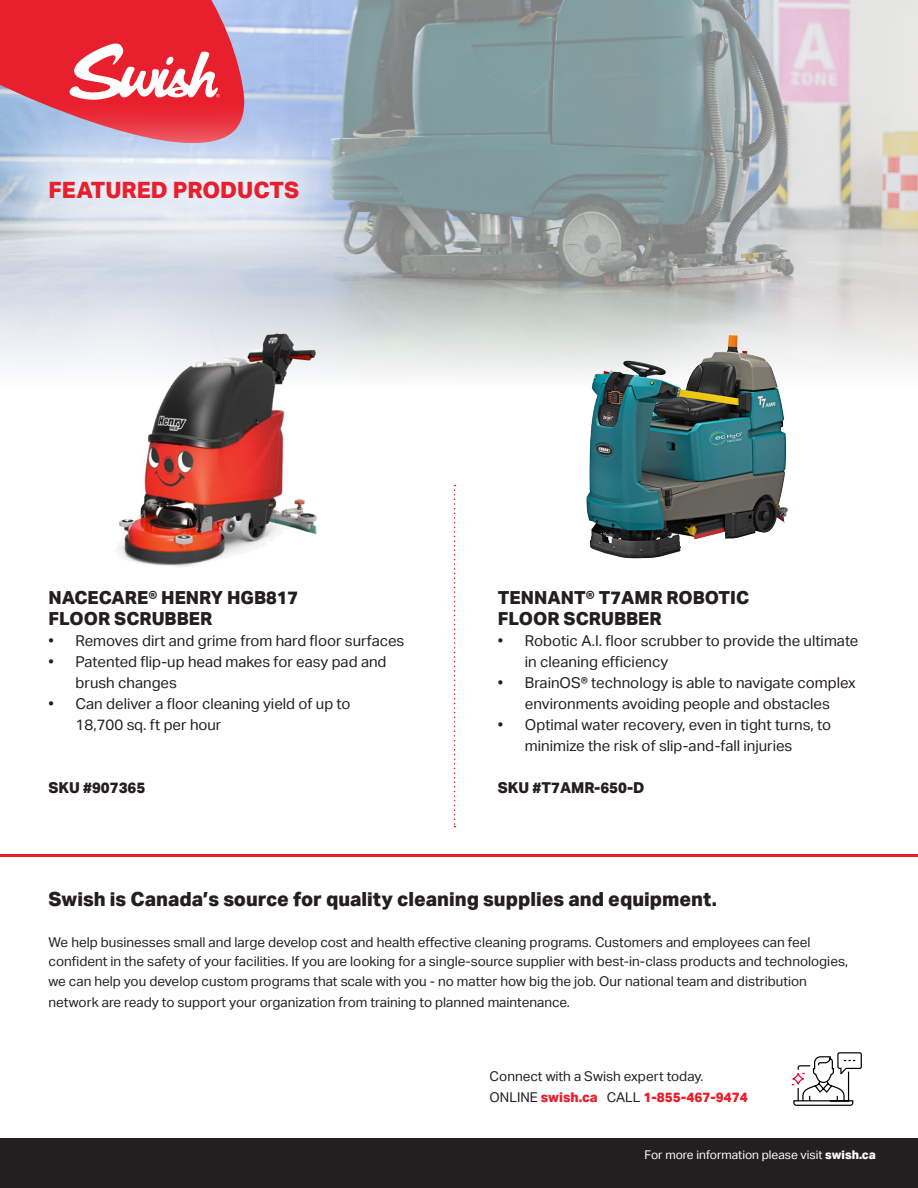
<style>
.page{position:relative;width:918px;height:1188px;background:#fff}
.page>*{position:absolute;margin:0;border:0;box-sizing:border-box;transform-origin:0 0}
.t1{font:800 22.5px "Aktiv Grotesk";color:#e81f2c}
.t2{font:800 19.5px "Aktiv Grotesk";color:#231f20}
.t3{font:800 18px/21px "Aktiv Grotesk";color:#231f20}
.t4{font:15px/21px "Aktiv Grotesk";color:#231f20}
.t5{font:800 15px "Aktiv Grotesk";color:#231f20}
.t6{font:13.5px/19.5px "Aktiv Grotesk";color:#231f20}
.t7{font:800 13.5px "Aktiv Grotesk";color:#e81f2c}
.t8{font:12px "Aktiv Grotesk";color:#fff}
.s1{font-weight:400;color:#231f20}
.s2{font-weight:800}
</style>
<div class="page">
<img style="left:0;top:0;width:918px;height:509px">
<svg style="left:0;top:0;width:247px;height:98px"></svg>
<div style="left:0;top:1138px;width:918px;height:50px;background:#231f20"></div>
<img style="left:93px;top:329px;width:254px;height:238px">
<img style="left:545px;top:319px;width:282px;height:240px">
<svg style="left:0;top:98px;width:379px;height:184px"></svg>
<svg style="left:791px;top:1052px;width:71px;height:54px"></svg>
<hr style="left:0;top:854px;width:918px;height:3px;background:#e81f2c">
<svg style="left:454px;top:485px;width:2px;height:342px"></svg>
<p class="t1" style="left:49px;top:177px;width:252px">FEATURED PRODUCTS</p>
<p class="t3" style="left:49px;top:587px;width:251px">NACECARE® HENRY HGB817<br>FLOOR SCRUBBER</p>
<p class="t4" style="left:49px;top:630px;width:357px">• Removes dirt and grime from hard floor surfaces</p>
<p class="t4" style="left:76px;top:651px;width:312px;text-indent:-27px">• Patented flip-up head makes for easy pad and brush changes</p>
<p class="t4" style="left:76px;top:693px;width:277px;text-indent:-27px">• Can deliver a floor cleaning yield of up to<br>18,700 sq. ft per hour</p>
<p class="t5" style="left:49px;top:779px;width:98px">SKU #907365</p>
<p class="t3" style="left:498px;top:587px;width:253px">TENNANT® T7AMR ROBOTIC<br>FLOOR SCRUBBER</p>
<p class="t4" style="left:525px;top:630px;width:335px;text-indent:-27px">• Robotic A.I. floor scrubber to provide the ultimate in cleaning efficiency</p>
<p class="t4" style="left:498px;top:672px;width:359px;text-align:center">• BrainOS® technology is able to navigate complex environments avoiding people and obstacles</p>
<p class="t4" style="left:525px;top:714px;width:308px;text-indent:-27px">• Optimal water recovery, even in tight turns, to minimize the risk of slip-and-fall injuries</p>
<p class="t5" style="left:498px;top:779px;width:148px">SKU #T7AMR-650-D</p>
<p class="t2" style="left:49px;top:888px;width:670px">Swish is Canada’s source for quality cleaning supplies and equipment.</p>
<p class="t6" style="left:49px;top:932px;width:801px">We help businesses small and large develop cost and health effective cleaning programs. Customers and employees can feel confident in the safety of your facilities. If you are looking for a single-source supplier with best-in-class products and technologies, we can help you develop custom programs that scale with you - no matter how big the job. Our national team and distribution</p>
<p class="t6" style="left:49px;top:992px;width:523px">network are ready to support your organization from training to planned maintenance.</p>
<p class="t6" style="left:490px;top:1067px;width:215px">Connect with a Swish expert today.</p>
<p class="t7" style="left:490px;top:1089px;width:260px"><span class="s1">ONLINE</span> swish.ca <span class="s1">CALL</span> 1-855-467-9474</p>
<p class="t8" style="left:645px;top:1148px;width:233px">For more information please visit <span class="s2">swish.ca</span></p>
</div>
